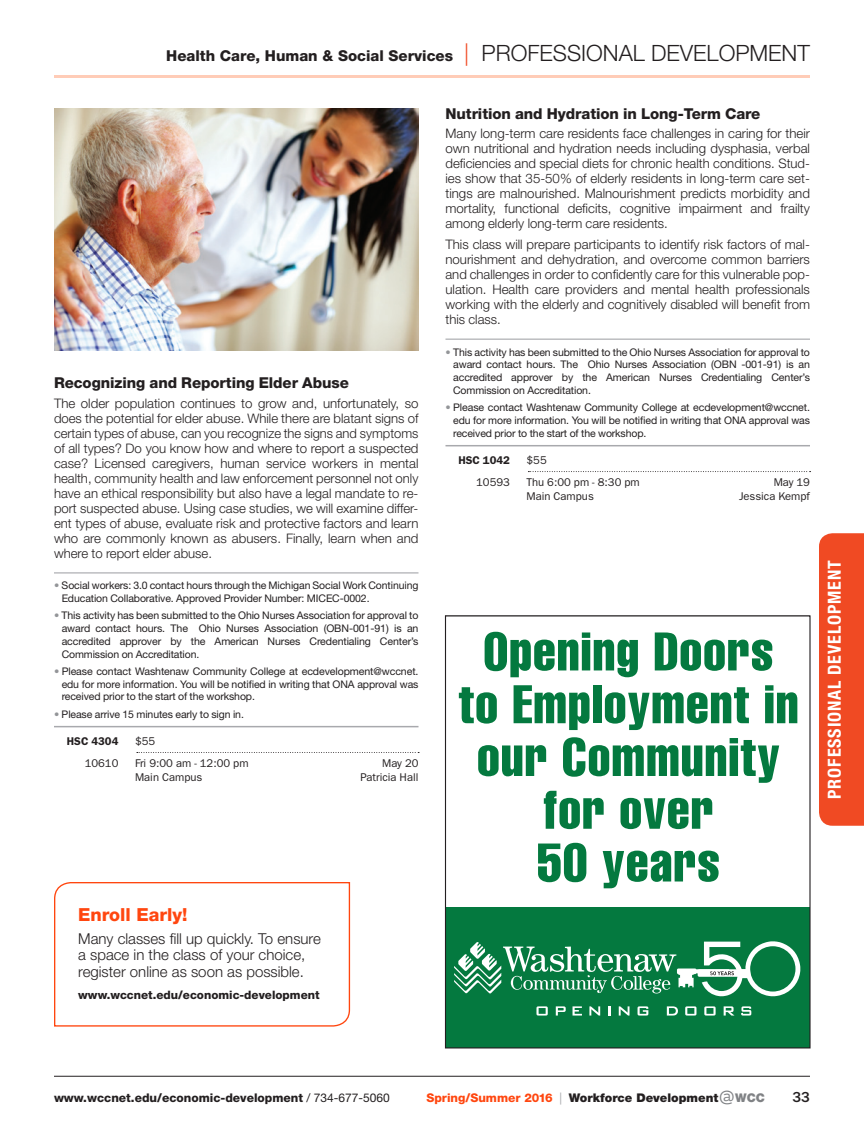
<style>
.page{position:relative;width:864px;height:1134px;background:#fff}
.page>*{position:absolute;margin:0;border:0;box-sizing:border-box;transform-origin:0 0}
.t1{font:extra-condensed 53.4px/52.8px "Helvetica";letter-spacing:.02em;color:#04793f;text-align:center}
.subtitle{font:700 condensed 18px "Helvetica Neue LT Std";letter-spacing:.05em;color:#fff}
.t2{font:800 18px "Helvetica Neue";color:#ff460f}
.t3{font:800 15px "Helvetica Neue LT Std";letter-spacing:-.005em;color:#231f20}
.t4{font:300 15px/16.5px "Helvetica Neue LT Std";color:#231f20}
.t5{font:500 15px "ITC Franklin Gothic Std";color:#231f20}
.description_-_WFD__l{font:300 13.2px/15px "Helvetica Neue LT Std";color:#231f20;text-align:justify}
.t6{font:800 12px "Helvetica Neue LT Std";color:#231f20}
.t7{font:900 12px "Helvetica Neue LT Std";color:#231f20}
.t8{font:800 11.7px "Helvetica Neue LT Std";color:#231f20}
.section_details{font:11.25px "ITC Franklin Gothic Std";color:#231f20}
.course_number{font:600 11.25px "ITC Franklin Gothic Std";color:#231f20}
.course_number-2{font:11.25px "ITC Franklin Gothic Std";color:#231f20}
.course_notes{font:10.5px/12.8px "Helvetica Neue LT Std";letter-spacing:-.01em;color:#231f20;text-align:justify}
.s1{font-weight:300;font-size:22.5px;color:#f04a23}
.s2{font-weight:300;font-size:22.5px}
.s3{color:#939598}
.s4{font-weight:400}
.s5{font-weight:800;color:#ff460f}
.s6{font-weight:400;color:#a8a9ad}
.s7{font-family:"Voice";font-weight:400;font-size:18px;color:#808285}
.s8{color:#808285}
</style>
<div class="page">
<hr style="left:54px;top:1076px;width:756px;height:1px;background:#231f20">
<hr style="left:54px;top:75px;width:756px;height:3px;background:#ffccb7">
<hr style="left:54px;top:572px;width:364px;height:2px;background:#bcbdc0">
<hr style="left:54px;top:726px;width:364px;height:1px;background:#a8a9ad">
<svg style="left:137px;top:752px;width:282px;height:1px"></svg>
<hr style="left:446px;top:338px;width:364px;height:2px;background:#bcbdc0">
<hr style="left:446px;top:445px;width:364px;height:1px;background:#a8a9ad">
<svg style="left:528px;top:471px;width:283px;height:1px"></svg>
<div style="left:819px;top:533px;width:45px;height:293px;background:#f04a23"></div>
<svg style="left:54px;top:882px;width:297px;height:145px"></svg>
<svg style="left:447px;top:907px;width:362px;height:139px;background:#1e8753"></svg>
<div style="left:445px;top:615px;width:366px;height:433px;border:1px solid #231f20"></div>
<img style="left:54px;top:108px;width:364px;height:243px">
<p class="t3" style="left:166px;top:47px;width:645px">Health Care, Human &amp; Social Services <span class="s1">|</span> <span class="s2">PROFESSIONAL DEVELOPMENT</span></p>
<p class="t3" style="left:54px;top:374px;width:296px">Recognizing and Reporting Elder Abuse</p>
<p class="description_-_WFD__l" style="left:54px;top:395px;width:366px">The older population continues to grow and, unfortunately, so does the potential for elder abuse. While there are blatant signs of certain types of abuse, can you recognize the signs and symptoms of all types? Do you know how and where to report a suspected case? Licensed caregivers, human service workers in mental health, community health and law enforcement personnel not only have an ethical responsibility but also have a legal mandate to re&shy;port suspected abuse. Using case studies, we will examine differ&shy;ent types of abuse, evaluate risk and protective factors and learn who are commonly known as abusers. Finally, learn when and where to report elder abuse.</p>
<p class="course_notes" style="left:62px;top:579px;width:358px;text-indent:-8px"><span class="s3">•</span> Social workers: 3.0 contact hours through the Michigan Social Work Continuing<br>Education Collaborative. Approved Provider Number: MICEC-0002.</p>
<p class="course_notes" style="left:62px;top:609px;width:358px;text-indent:-8px"><span class="s3">•</span> This activity has been submitted to the Ohio Nurses Association for approval to award contact hours. The Ohio Nurses Association (OBN-001-91) is an accredited approver by the American Nurses Credentialing Center’s Commission on Accreditation.</p>
<p class="course_notes" style="left:62px;top:665px;width:358px;text-indent:-8px"><span class="s3">•</span> Please contact Washtenaw Community College at ecdevelopment@wccnet. edu for more information. You will be notified in writing that ONA approval was received prior to the start of the workshop.</p>
<p class="course_notes" style="left:54px;top:707px;width:191px"><span class="s3">•</span> Please arrive 15 minutes early to sign in.</p>
<p class="course_number" style="left:67px;top:734px;width:53px">HSC 4304</p>
<p class="course_number-2" style="left:135px;top:734px;width:22px">$55</p>
<p class="section_details" style="left:85px;top:757px;width:35px">10610</p>
<p class="section_details" style="left:135px;top:757px;width:115px">Fri 9:00 am - 12:00 pm</p>
<p class="section_details" style="left:382px;top:757px;width:38px">May 20</p>
<p class="section_details" style="left:135px;top:770px;width:69px">Main Campus</p>
<p class="section_details" style="left:360px;top:770px;width:60px">Patricia Hall</p>
<p class="t2" style="left:78px;top:904px;width:111px">Enroll Early!</p>
<p class="t4" style="left:78px;top:930px;width:244px">Many classes fill up quickly. To ensure a space in the class of your choice, register online as soon as possible.</p>
<p class="t8" style="left:78px;top:988px;width:243px">www.wccnet.edu/economic-development</p>
<p class="t3" style="left:446px;top:104px;width:316px">Nutrition and Hydration in Long-Term Care</p>
<p class="description_-_WFD__l" style="left:446px;top:126px;width:366px">Many long-term care residents face challenges in caring for their own nutritional and hydration needs including dysphasia, verbal deficiencies and special diets for chronic health conditions. Stud&shy;ies show that 35-50% of elderly residents in long-term care set&shy;tings are malnourished. Malnourishment predicts morbidity and mortality, functional deficits, cognitive impairment and frailty among elderly long-term care residents.</p>
<p class="description_-_WFD__l" style="left:446px;top:237px;width:366px">This class will prepare participants to identify risk factors of mal&shy;nourishment and dehydration, and overcome common barriers and challenges in order to confidently care for this vulnerable pop&shy;ulation. Health care providers and mental health professionals working with the elderly and cognitively disabled will benefit from this class.</p>
<p class="course_notes" style="left:453px;top:345px;width:358px;text-indent:-8px"><span class="s3">•</span> This activity has been submitted to the Ohio Nurses Association for approval to award contact hours. The Ohio Nurses Association (OBN -001-91) is an accredited approver by the American Nurses Credentialing Center’s Commission on Accreditation.</p>
<p class="course_notes" style="left:453px;top:401px;width:358px;text-indent:-8px"><span class="s3">•</span> Please contact Washtenaw Community College at ecdevelopment@wccnet. edu for more information. You will be notified in writing that ONA approval was received prior to the start of the workshop.</p>
<p class="course_number" style="left:458px;top:453px;width:53px">HSC 1042</p>
<p class="course_number-2" style="left:526px;top:453px;width:22px">$55</p>
<p class="section_details" style="left:476px;top:476px;width:35px">10593</p>
<p class="section_details" style="left:526px;top:476px;width:115px">Thu 6:00 pm - 8:30 pm</p>
<p class="section_details" style="left:774px;top:476px;width:38px">May 19</p>
<p class="section_details" style="left:526px;top:489px;width:69px">Main Campus</p>
<p class="section_details" style="left:739px;top:489px;width:72px">Jessica Kempf</p>
<p class="t1" style="left:458px;top:624px;width:342px">Opening Doors to Employment in our Community for over<br>50 years</p>
<p class="subtitle" style="left:824px;top:799px;width:240px;rotate:-90deg">PROFESSIONAL DEVELOPMENT</p>
<p class="t6" style="left:54px;top:1090px;width:337px">www.wccnet.edu/economic-development <span class="s4">/ 734-677-5060</span></p>
<p class="t7" style="left:426px;top:1090px;width:340px"><span class="s5">Spring/Summer 2016</span> <span class="s6">|</span> Workforce Development<span class="s7">@</span><span class="s8">WCC</span></p>
<p class="t5" style="left:792px;top:1088px;width:19px">33</p>
</div>
